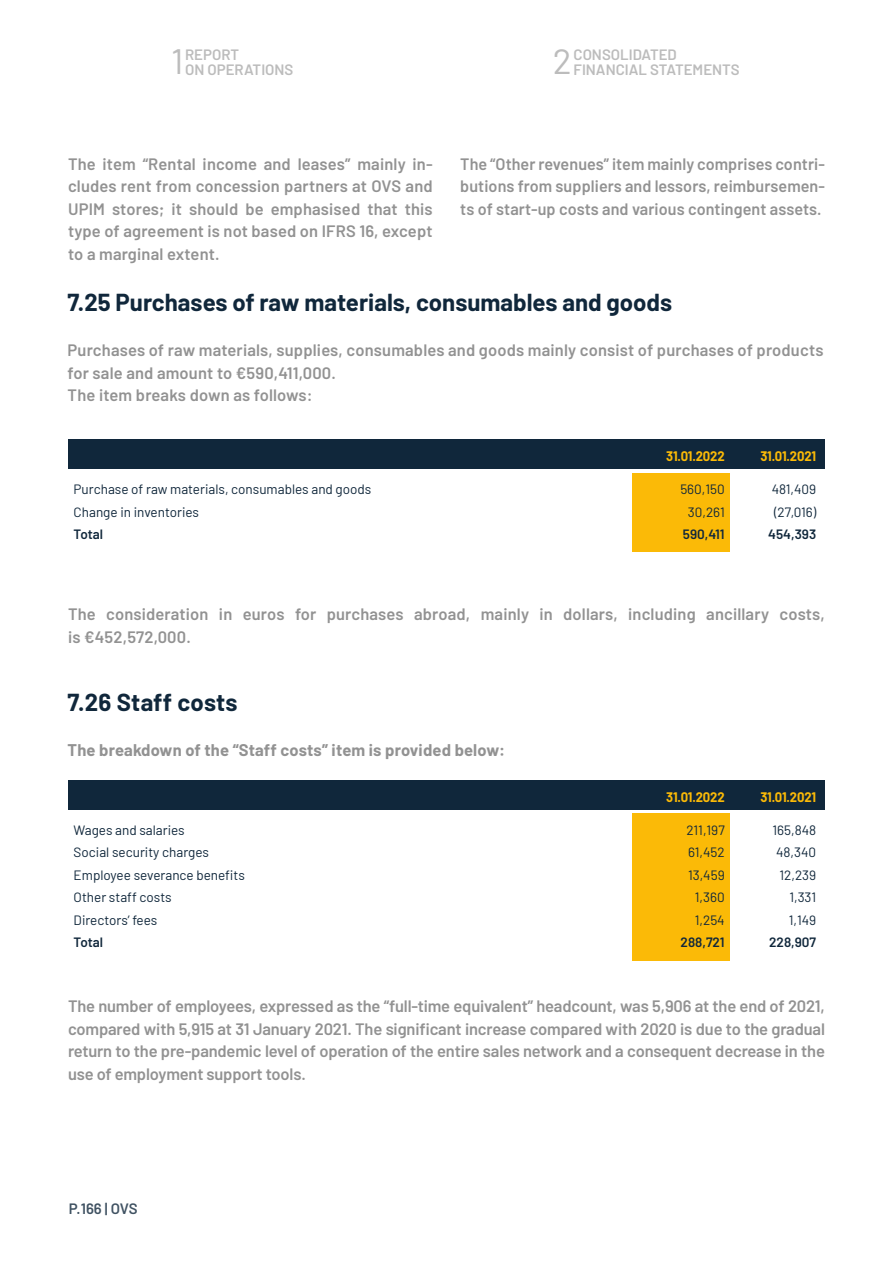
<style>
.page{position:relative;width:893px;height:1263px;background:#fff}
.page>*{position:absolute;margin:0;border:0;box-sizing:border-box;transform-origin:0 0}
.t1{font:35.25px "Barlow";color:#bcbcbc}
.t2{font:700 24px "Barlow";color:#10273b}
.t3{font:600 16.5px/22.5px "Barlow";letter-spacing:.01em;color:#929292;text-align:justify}
.t4{font:700 16.5px "Barlow";letter-spacing:.01em;color:#929292}
.t5{font:600 15px/15px "Barlow";color:#bcbcbc}
.t6{font:600 15px "Barlow";letter-spacing:-.005em;color:#10273b}
.t7{font:13.5px "Barlow";color:#10273b}
.t8{font:700 13.5px "Barlow";letter-spacing:-.01em;color:#fbba07}
.t9{font:600 13.5px "Barlow";color:#10273b}
</style>
<div class="page">
<div style="left:68px;top:780px;width:757px;height:30px;background:#10273b"></div>
<div style="left:632px;top:813px;width:97px;height:147px;background:#fbba07"></div>
<div style="left:632px;top:473px;width:97px;height:78px;background:#fbba07"></div>
<div style="left:68px;top:440px;width:757px;height:29px;background:#10273b"></div>
<p class="t5" style="left:185px;top:46px;width:56px">REPORT</p>
<h1 class="t1" style="left:171px;top:36px;width:14px">1</h1>
<p class="t5" style="left:185px;top:61px;width:110px">ON OPERATIONS</p>
<h1 class="t1" style="left:553px;top:36px;width:20px">2</h1>
<p class="t5" style="left:574px;top:46px;width:168px">CONSOLIDATED<br>FINANCIAL STATEMENTS</p>
<p class="t3" style="left:68px;top:151px;width:366px">The item “Rental income and leases” mainly in&shy;cludes rent from concession partners at OVS and UPIM stores; it should be emphasised that this type of agreement is not based on IFRS 16, except to a marginal extent.</p>
<p class="t3" style="left:460px;top:151px;width:366px">The “Other revenues” item mainly comprises contri&shy;butions from suppliers and lessors, reimbursemen&shy;ts of start-up costs and various contingent assets.</p>
<h2 class="t2" style="left:68px;top:285px;width:606px">7.25 Purchases of raw materials, consumables and goods</h2>
<p class="t3" style="left:68px;top:337px;width:757px;text-align:left">Purchases of raw materials, supplies, consumables and goods mainly consist of purchases of products for sale and amount to €590,411,000.<br>The item breaks down as follows:</p>
<p class="t8" style="left:666px;top:446px;width:60px">31.01.2022</p>
<p class="t8" style="left:760px;top:446px;width:57px">31.01.2021</p>
<p class="t7" style="left:74px;top:480px;width:299px">Purchase of raw materials, consumables and goods</p>
<p class="t7" style="left:680px;top:480px;width:46px">560,150</p>
<p class="t7" style="left:772px;top:480px;width:46px">481,409</p>
<p class="t7" style="left:74px;top:502px;width:127px">Change in inventories</p>
<p class="t7" style="left:688px;top:502px;width:38px">30,261</p>
<p class="t7" style="left:774px;top:502px;width:44px">(27,016)</p>
<p class="t9" style="left:74px;top:525px;width:31px">Total</p>
<p class="t9" style="left:683px;top:525px;width:43px">590,411</p>
<p class="t9" style="left:768px;top:525px;width:49px">454,393</p>
<p class="t3" style="left:68px;top:602px;width:758px">The consideration in euros for purchases abroad, mainly in dollars, including ancillary costs, is €452,572,000.</p>
<h2 class="t2" style="left:68px;top:684px;width:172px">7.26 Staff costs</h2>
<p class="t4" style="left:68px;top:738px;width:439px">The breakdown of the “Staff costs” item is provided below:</p>
<p class="t8" style="left:666px;top:787px;width:60px">31.01.2022</p>
<p class="t8" style="left:760px;top:787px;width:57px">31.01.2021</p>
<p class="t7" style="left:74px;top:820px;width:113px">Wages and salaries</p>
<p class="t7" style="left:686px;top:820px;width:40px">211,197</p>
<p class="t7" style="left:772px;top:820px;width:45px">165,848</p>
<p class="t7" style="left:74px;top:843px;width:137px">Social security charges</p>
<p class="t7" style="left:688px;top:843px;width:38px">61,452</p>
<p class="t7" style="left:776px;top:843px;width:42px">48,340</p>
<p class="t7" style="left:74px;top:865px;width:173px">Employee severance benefits</p>
<p class="t7" style="left:688px;top:865px;width:38px">13,459</p>
<p class="t7" style="left:779px;top:865px;width:38px">12,239</p>
<p class="t7" style="left:74px;top:888px;width:100px">Other staff costs</p>
<p class="t7" style="left:695px;top:888px;width:31px">1,360</p>
<p class="t7" style="left:789px;top:888px;width:28px">1,331</p>
<p class="t7" style="left:74px;top:910px;width:85px">Directors’ fees</p>
<p class="t7" style="left:695px;top:910px;width:31px">1,254</p>
<p class="t7" style="left:789px;top:910px;width:29px">1,149</p>
<p class="t9" style="left:74px;top:933px;width:31px">Total</p>
<p class="t9" style="left:681px;top:933px;width:46px">288,721</p>
<p class="t9" style="left:769px;top:933px;width:49px">228,907</p>
<p class="t3" style="left:68px;top:994px;width:758px">The number of employees, expressed as the “full-time equivalent” headcount, was 5,906 at the end of 2021, compared with 5,915 at 31 January 2021. The significant increase compared with 2020 is due to the gradual return to the pre-pandemic level of operation of the entire sales network and a consequent decrease in the use of employment support tools.</p>
<p class="t6" style="left:68px;top:1198px;width:71px">P.166 | OVS</p>
</div>
